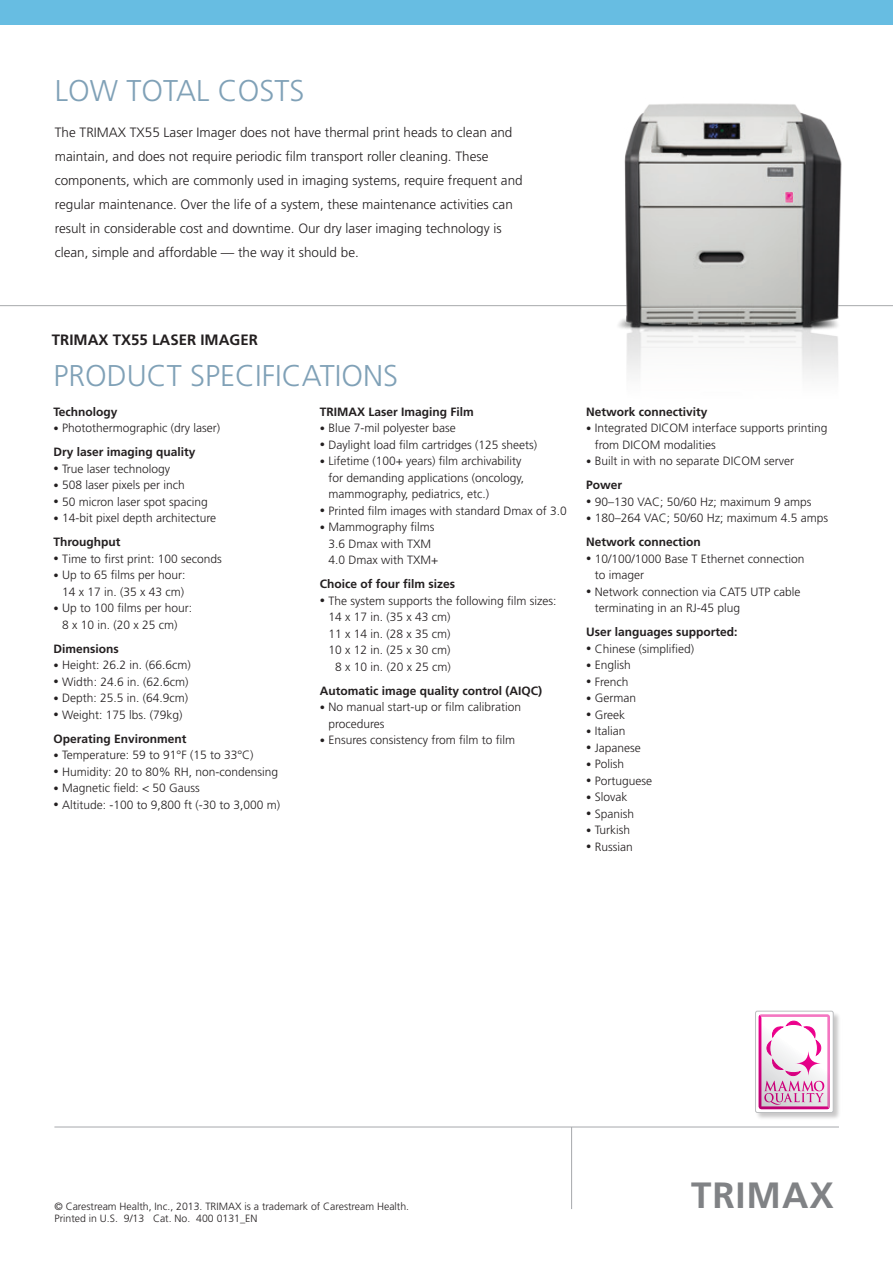
<style>
.page{position:relative;width:893px;height:1263px;background:#fff}
.page>*{position:absolute;margin:0;border:0;box-sizing:border-box;transform-origin:0 0}
.t1{font:700 36.6px "Frutiger";letter-spacing:.025em;color:#808285}
.t2{font:300 30px "Frutiger";color:#80a1b7}
.t3{font:700 15px "Frutiger";color:#231f20}
.t4{font:300 13.5px/24px "Frutiger";color:#231f20}
.t5{font:300 12px/16.5px "Frutiger";color:#231f20}
.t6{font:700 12px "Frutiger";color:#231f20}
.t7{font:300 10.5px "Frutiger";color:#231f20}
.s1{font-size:10.5px}
.s2{font-weight:700}
</style>
<div class="page">
<hr style="left:0;top:305px;width:893px;height:1px;background:#a7a9ac">
<img style="left:600px;top:103px;width:270px;height:274px">
<hr style="left:54px;top:1126px;width:785px;height:1px;background:#a7a9ac">
<hr style="left:571px;top:1127px;width:1px;height:82px;background:#a7a9ac">
<img style="left:755px;top:1010px;width:84px;height:109px">
<svg style="left:755px;top:1011px;width:78px;height:101px"></svg>
<div style="left:755px;top:1011px;width:78px;height:102px;border:1px solid #bcbec0;border-radius:2px"></div>
<svg style="left:759px;top:1014px;width:71px;height:95px"></svg>
<hr style="left:892px;top:1168px;width:1px;height:95px;background:#67bde2">
<div style="left:0;top:0;width:893px;height:25px;background:#67bde2"></div>
<h2 class="t2" style="left:55px;top:74px;width:251px">LOW TOTAL COSTS</h2>
<p class="t4" style="left:55px;top:121px;width:469px">The TRIMAX TX55 Laser Imager does not have thermal print heads to clean and maintain, and does not require periodic film transport roller cleaning. These components, which are commonly used in imaging systems, require frequent and regular maintenance. Over the life of a system, these maintenance activities can result in considerable cost and downtime. Our dry laser imaging technology is clean, simple and affordable — the way it should be.</p>
<p class="t3" style="left:52px;top:331px;width:207px">TRIMAX TX55 LASER IMAGER</p>
<h2 class="t2" style="left:53px;top:358px;width:346px">PRODUCT SPECIFICATIONS</h2>
<p class="t6" style="left:53px;top:404px;width:66px">Technology</p>
<p class="t5" style="left:53px;top:416px;width:168px;line-height:24px"><span class="s1">•</span> Photothermographic (dry laser)<br><span class="s2">Dry laser imaging quality</span></p>
<p class="t5" style="left:53px;top:460px;width:118px"><span class="s1">•</span> True laser technology</p>
<p class="t5" style="left:53px;top:477px;width:133px"><span class="s1">•</span> 508 laser pixels per inch</p>
<p class="t5" style="left:53px;top:493px;width:156px"><span class="s1">•</span> 50 micron laser spot spacing</p>
<p class="t5" style="left:53px;top:506px;width:164px;line-height:24px"><span class="s1">•</span> 14-bit pixel depth architecture<br><span class="s2">Throughput</span></p>
<p class="t5" style="left:53px;top:550px;width:170px"><span class="s1">•</span> Time to first print: 100 seconds</p>
<p class="t5" style="left:53px;top:567px;width:133px;text-align:right"><span class="s1">•</span> Up to 65 films per hour:<br>14 x 17 in. (35 x 43 cm)</p>
<p class="t5" style="left:53px;top:600px;width:140px;text-align:center"><span class="s1">•</span> Up to 100 films per hour:<br>8 x 10 in. (20 x 25 cm)</p>
<p class="t6" style="left:53px;top:641px;width:67px">Dimensions</p>
<p class="t5" style="left:53px;top:657px;width:139px"><span class="s1">•</span> Height: 26.2 in. (66.6cm)</p>
<p class="t5" style="left:53px;top:673px;width:136px"><span class="s1">•</span> Width: 24.6 in. (62.6cm)</p>
<p class="t5" style="left:53px;top:690px;width:136px"><span class="s1">•</span> Depth: 25.5 in. (64.9cm)</p>
<p class="t5" style="left:53px;top:703px;width:135px;line-height:24px"><span class="s1">•</span> Weight: 175 lbs. (79kg)<br><span class="s2">Operating Environment</span></p>
<p class="t5" style="left:53px;top:747px;width:202px"><span class="s1">•</span> Temperature: 59 to 91°F (15 to 33°C)</p>
<p class="t5" style="left:53px;top:763px;width:226px"><span class="s1">•</span> Humidity: 20 to 80% RH, non-condensing</p>
<p class="t5" style="left:53px;top:780px;width:148px"><span class="s1">•</span> Magnetic field: &lt; 50 Gauss</p>
<p class="t5" style="left:53px;top:796px;width:228px"><span class="s1">•</span> Altitude: -100 to 9,800 ft (-30 to 3,000 m)</p>
<p class="t6" style="left:320px;top:404px;width:156px">TRIMAX Laser Imaging Film</p>
<p class="t5" style="left:320px;top:420px;width:137px"><span class="s1">•</span> Blue 7-mil polyester base</p>
<p class="t5" style="left:320px;top:436px;width:219px"><span class="s1">•</span> Daylight load film cartridges (125 sheets)</p>
<p class="t5" style="left:328px;top:453px;width:197px;text-indent:-9px"><span class="s1">•</span> Lifetime (100+ years) film archivability for demanding applications (oncology, mammography, pediatrics, etc.)</p>
<p class="t5" style="left:320px;top:502px;width:249px"><span class="s1">•</span> Printed film images with standard Dmax of 3.0</p>
<p class="t5" style="left:328px;top:519px;width:111px;text-indent:-9px"><span class="s1">•</span> Mammography films<br>3.6 Dmax with TXM<br>4.0 Dmax with TXM+</p>
<p class="t6" style="left:320px;top:577px;width:137px">Choice of four film sizes</p>
<p class="t5" style="left:320px;top:592px;width:238px"><span class="s1">•</span> The system supports the following film sizes:</p>
<p class="t5" style="left:328px;top:609px;width:124px">14 x 17 in. (35 x 43 cm)</p>
<p class="t5" style="left:328px;top:625px;width:124px">11 x 14 in. (28 x 35 cm)</p>
<p class="t5" style="left:328px;top:642px;width:124px">10 x 12 in. (25 x 30 cm)</p>
<p class="t5" style="left:335px;top:658px;width:117px">8 x 10 in. (20 x 25 cm)</p>
<p class="t6" style="left:320px;top:683px;width:224px">Automatic image quality control (AIQC)</p>
<p class="t5" style="left:328px;top:699px;width:194px;text-indent:-9px"><span class="s1">•</span> No manual start-up or film calibration procedures</p>
<p class="t5" style="left:320px;top:732px;width:197px"><span class="s1">•</span> Ensures consistency from film to film</p>
<p class="t6" style="left:586px;top:404px;width:123px">Network connectivity</p>
<p class="t5" style="left:595px;top:420px;width:234px;text-indent:-9px"><span class="s1">•</span> Integrated DICOM interface supports printing from DICOM modalities</p>
<p class="t5" style="left:586px;top:449px;width:209px;line-height:24px"><span class="s1">•</span> Built in with no separate DICOM server<br><span class="s2">Power</span></p>
<p class="t5" style="left:586px;top:493px;width:227px"><span class="s1">•</span> 90–130 VAC; 50/60 Hz; maximum 9 amps</p>
<p class="t5" style="left:586px;top:506px;width:244px;line-height:24px"><span class="s1">•</span> 180–264 VAC; 50/60 Hz; maximum 4.5 amps<br><span class="s2">Network connection</span></p>
<p class="t5" style="left:595px;top:550px;width:211px;text-indent:-9px"><span class="s1">•</span> 10/100/1000 Base T Ethernet connection to imager</p>
<p class="t5" style="left:595px;top:583px;width:207px;text-indent:-9px"><span class="s1">•</span> Network connection via CAT5 UTP cable terminating in an RJ-45 plug</p>
<p class="t6" style="left:586px;top:625px;width:153px">User languages supported:</p>
<p class="t5" style="left:586px;top:640px;width:109px"><span class="s1">•</span> Chinese (simplified)</p>
<p class="t5" style="left:586px;top:657px;width:46px"><span class="s1">•</span> English</p>
<p class="t5" style="left:586px;top:673px;width:44px"><span class="s1">•</span> French</p>
<p class="t5" style="left:586px;top:690px;width:51px"><span class="s1">•</span> German</p>
<p class="t5" style="left:586px;top:706px;width:41px"><span class="s1">•</span> Greek</p>
<p class="t5" style="left:586px;top:723px;width:41px"><span class="s1">•</span> Italian</p>
<p class="t5" style="left:586px;top:739px;width:56px"><span class="s1">•</span> Japanese</p>
<p class="t5" style="left:586px;top:756px;width:39px"><span class="s1">•</span> Polish</p>
<p class="t5" style="left:586px;top:772px;width:67px"><span class="s1">•</span> Portuguese</p>
<p class="t5" style="left:586px;top:789px;width:43px"><span class="s1">•</span> Slovak</p>
<p class="t5" style="left:586px;top:805px;width:49px"><span class="s1">•</span> Spanish</p>
<p class="t5" style="left:586px;top:822px;width:46px"><span class="s1">•</span> Turkish</p>
<p class="t5" style="left:586px;top:838px;width:48px"><span class="s1">•</span> Russian</p>
<p class="t7" style="left:54px;top:1200px;width:356px">© Carestream Health, Inc., 2013. TRIMAX is a trademark of Carestream Health.</p>
<p class="t7" style="left:54px;top:1213px;width:205px">Printed in U.S. 9/13 Cat. No. 400 0131_EN</p>
<h1 class="t1" style="left:691px;top:1173px;width:144px">TRIMAX</h1>
</div>
